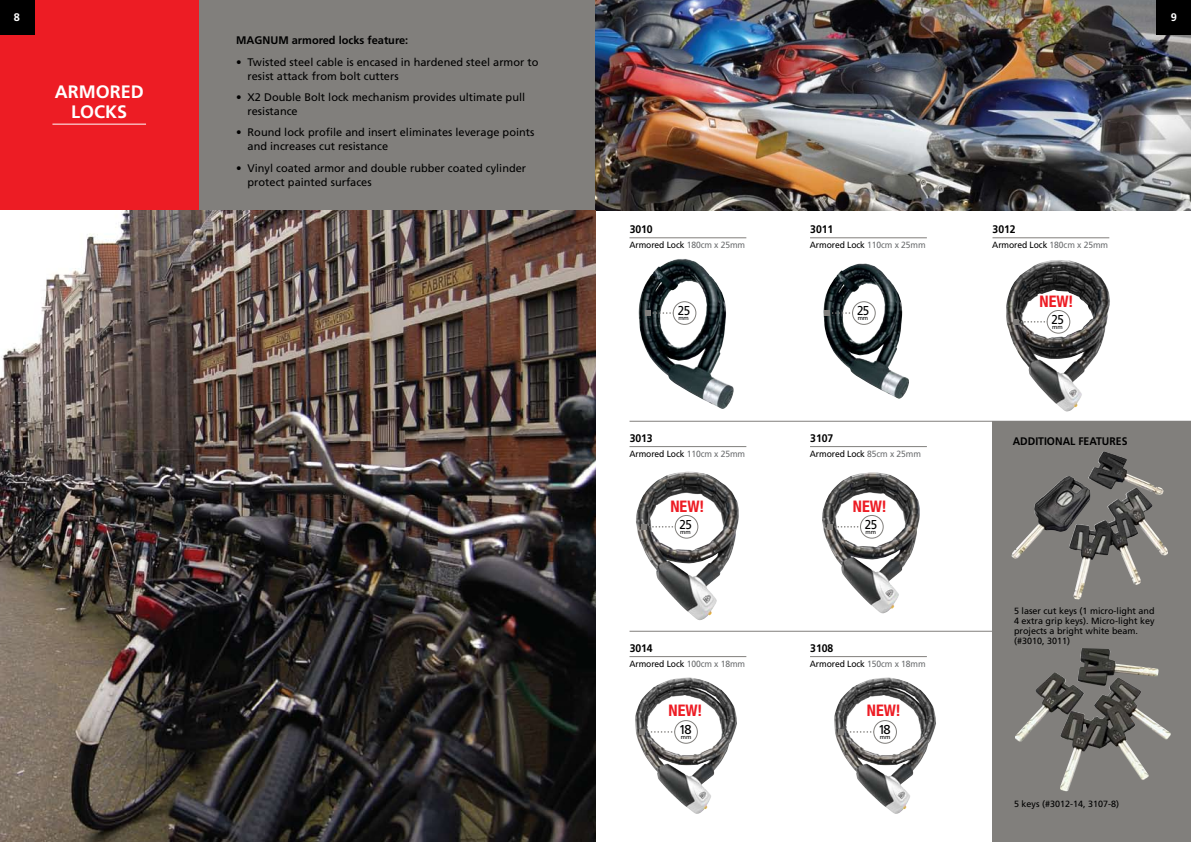
<style>
.page{position:relative;width:1191px;height:842px;background:#fff}
.page>*{position:absolute;margin:0;border:0;box-sizing:border-box;transform-origin:0 0}
.t1{font:700 18px/20px "Frutiger";color:#fff;text-align:center}
.t2{font:700 condensed 16px "Helvetica Neue";color:#ed1c24}
.t3{font:12.9px "Frutiger";letter-spacing:-.04em;color:#000;scale:.9 1}
.t4{font:12.9px "Frutiger";letter-spacing:-.04em;color:#000}
.t5{font:11px/14px "Frutiger";color:#000}
.t6{font:700 11px "Frutiger";color:#000;scale:.95 1}
.t7{font:700 11px "Frutiger";color:#000}
.t8{font:700 11px "Frutiger";color:#fff}
.t9{font:9px "Frutiger";letter-spacing:-.01em;color:#000;scale:.95 1}
.t10{font:9px/10px "Frutiger";letter-spacing:-.01em;color:#000}
.s1{color:#6d6f71}
</style>
<div class="page">
<div style="left:198px;top:0;width:397px;height:210px;background:#817f7c"></div>
<div style="left:0;top:0;width:198px;height:210px;background:#ed1c24"></div>
<div style="left:0;top:0;width:34px;height:34px;background:#000"></div>
<div style="left:992px;top:421px;width:199px;height:421px;background:#817f7c"></div>
<hr style="left:629px;top:421px;width:562px;height:1px;background:#817f7c">
<hr style="left:629px;top:631px;width:363px;height:1px;background:#817f7c">
<img style="left:595px;top:0;width:596px;height:210px">
<div style="left:1157px;top:0;width:34px;height:34px;background:#000"></div>
<img style="left:0;top:210px;width:595px;height:632px">
<hr style="left:52px;top:124px;width:94px;height:1px;background:#fff">
<hr style="left:629px;top:446px;width:117px;height:1px;background:#817f7c">
<hr style="left:810px;top:446px;width:117px;height:1px;background:#817f7c">
<hr style="left:629px;top:238px;width:117px;height:1px;background:#817f7c">
<hr style="left:810px;top:238px;width:117px;height:1px;background:#817f7c">
<hr style="left:992px;top:238px;width:117px;height:1px;background:#817f7c">
<img style="left:638px;top:259px;width:86px;height:150px">
<img style="left:823px;top:263px;width:86px;height:136px">
<svg style="left:645px;top:310px;width:27px;height:6px"></svg>
<div style="left:673px;top:302px;width:23px;height:22px;background:#fff;border-radius:50%"></div>
<div style="left:672px;top:301px;width:24px;height:24px;border:1px solid #817f7c;border-radius:50%"></div>
<svg style="left:824px;top:310px;width:28px;height:6px"></svg>
<div style="left:852px;top:302px;width:23px;height:22px;background:#fff;border-radius:50%"></div>
<div style="left:852px;top:301px;width:23px;height:24px;border:1px solid #817f7c;border-radius:50%"></div>
<img style="left:1006px;top:260px;width:104px;height:152px">
<img style="left:636px;top:472px;width:103px;height:148px">
<svg style="left:642px;top:524px;width:32px;height:5px"></svg>
<div style="left:675px;top:515px;width:23px;height:23px;background:#fff;border-radius:50%"></div>
<div style="left:674px;top:515px;width:24px;height:24px;border:1px solid #817f7c;border-radius:50%"></div>
<hr style="left:629px;top:656px;width:117px;height:1px;background:#817f7c">
<img style="left:822px;top:472px;width:97px;height:142px">
<svg style="left:827px;top:524px;width:33px;height:5px"></svg>
<div style="left:860px;top:515px;width:23px;height:23px;background:#fff;border-radius:50%"></div>
<div style="left:860px;top:515px;width:23px;height:24px;border:1px solid #817f7c;border-radius:50%"></div>
<img style="left:635px;top:677px;width:102px;height:137px">
<svg style="left:639px;top:729px;width:35px;height:5px"></svg>
<div style="left:674px;top:721px;width:23px;height:22px;background:#fff;border-radius:50%"></div>
<div style="left:674px;top:720px;width:24px;height:24px;border:1px solid #817f7c;border-radius:50%"></div>
<hr style="left:810px;top:656px;width:117px;height:1px;background:#817f7c">
<img style="left:834px;top:677px;width:102px;height:137px">
<svg style="left:838px;top:729px;width:35px;height:5px"></svg>
<div style="left:873px;top:721px;width:23px;height:22px;background:#fff;border-radius:50%"></div>
<div style="left:873px;top:720px;width:24px;height:24px;border:1px solid #817f7c;border-radius:50%"></div>
<img style="left:1034px;top:451px;width:129px;height:54px">
<img style="left:1015px;top:648px;width:143px;height:94px">
<svg style="left:1013px;top:319px;width:33px;height:5px"></svg>
<div style="left:1047px;top:310px;width:22px;height:23px;background:#fff;border-radius:50%"></div>
<div style="left:1046px;top:310px;width:24px;height:24px;border:1px solid #817f7c;border-radius:50%"></div>
<p class="t8" style="left:14px;top:11px;width:8px">8</p>
<h1 class="t1" style="left:55px;top:82px;width:90px">ARMORED<br>LOCKS</h1>
<p class="t7" style="left:236px;top:33px;width:173px">MAGNUM armored locks feature:</p>
<p class="t5" style="left:248px;top:55px;width:292px;text-indent:-11px">• Twisted steel cable is encased in hardened steel armor to resist attack from bolt cutters</p>
<p class="t5" style="left:248px;top:90px;width:279px;text-indent:-11px">• X2 Double Bolt lock mechanism provides ultimate pull resistance</p>
<p class="t5" style="left:248px;top:125px;width:288px;text-indent:-11px">• Round lock profile and insert eliminates leverage points and increases cut resistance</p>
<p class="t5" style="left:248px;top:161px;width:280px;text-indent:-11px">• Vinyl coated armor and double rubber coated cylinder protect painted surfaces</p>
<p class="t8" style="left:1170px;top:11px;width:8px">9</p>
<p class="t6" style="left:629px;top:223px;width:26px">3010</p>
<p class="t9" style="left:629px;top:240px;width:123px">Armored Lock <span class="s1">180cm x 25mm</span></p>
<p class="t6" style="left:810px;top:223px;width:26px">3011</p>
<p class="t9" style="left:810px;top:240px;width:123px">Armored Lock <span class="s1">110cm x 25mm</span></p>
<p class="t3" style="left:677px;top:303px;width:15px">25<sub>mm</sub></p>
<p class="t3" style="left:857px;top:303px;width:15px">25<sub>mm</sub></p>
<p class="t6" style="left:629px;top:432px;width:26px">3013</p>
<p class="t9" style="left:629px;top:448px;width:123px">Armored Lock <span class="s1">110cm x 25mm</span></p>
<p class="t6" style="left:810px;top:432px;width:26px">3107</p>
<p class="t9" style="left:810px;top:448px;width:118px">Armored Lock <span class="s1">85cm x 25mm</span></p>
<h2 class="t2" style="left:670px;top:497px;width:35px">NEW!</h2>
<h2 class="t2" style="left:853px;top:497px;width:35px">NEW!</h2>
<p class="t3" style="left:679px;top:517px;width:15px">25<sub>mm</sub></p>
<p class="t3" style="left:865px;top:517px;width:15px">25<sub>mm</sub></p>
<p class="t6" style="left:629px;top:642px;width:26px">3014</p>
<p class="t9" style="left:629px;top:658px;width:123px">Armored Lock <span class="s1">100cm x 18mm</span></p>
<p class="t6" style="left:810px;top:642px;width:26px">3108</p>
<p class="t9" style="left:810px;top:658px;width:123px">Armored Lock <span class="s1">150cm x 18mm</span></p>
<h2 class="t2" style="left:668px;top:701px;width:35px">NEW!</h2>
<h2 class="t2" style="left:867px;top:701px;width:35px">NEW!</h2>
<p class="t4" style="left:679px;top:722px;width:14px">18<sub>mm</sub></p>
<p class="t4" style="left:878px;top:722px;width:14px">18<sub>mm</sub></p>
<p class="t6" style="left:992px;top:223px;width:26px">3012</p>
<p class="t9" style="left:992px;top:240px;width:123px">Armored Lock <span class="s1">180cm x 25mm</span></p>
<h2 class="t2" style="left:1039px;top:292px;width:35px">NEW!</h2>
<p class="t3" style="left:1051px;top:312px;width:15px">25<sub>mm</sub></p>
<p class="t6" style="left:1012px;top:435px;width:122px">ADDITIONAL FEATURES</p>
<p class="t10" style="left:1014px;top:606px;width:142px">5 laser cut keys (1 micro-light and<br>4 extra grip keys). Micro-light key projects a bright white beam. (#3010, 3011)</p>
<p class="t10" style="left:1014px;top:799px;width:107px">5 keys (#3012-14, 3107-8)</p>
</div>
